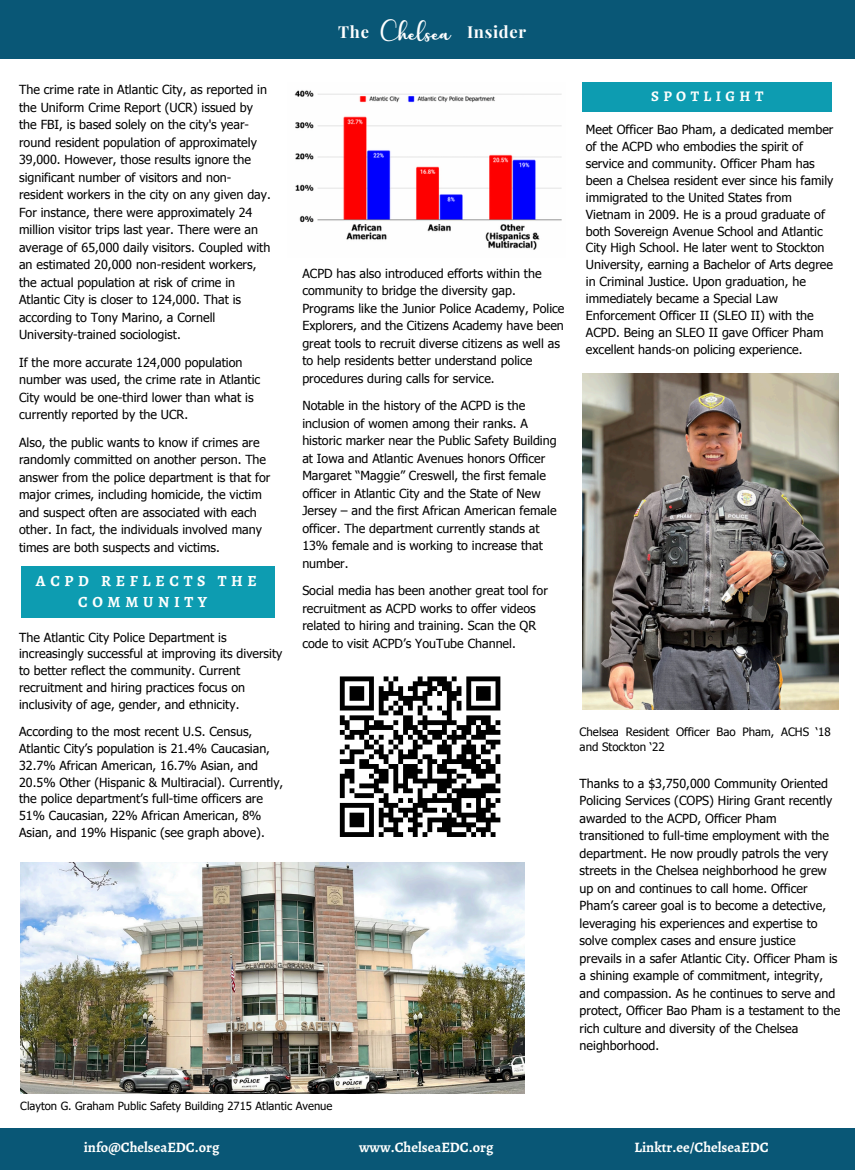
<style>
.page{position:relative;width:855px;height:1170px;background:#fff}
.page>*{position:absolute;margin:0;border:0;box-sizing:border-box;transform-origin:0 0}
.t1{font:17.12px "charlotte";color:#fff}
.t2{font:700 16.5px "Playfair Display";letter-spacing:.04em;color:#fff}
.t3{font:700 15.62px/21.5px "Alegreya";letter-spacing:.3em;color:#fefffe;text-align:center}
.t4{font:700 14.75px "Alegreya";letter-spacing:.3em;color:#fefffe}
.t5{font:700 14.38px "Alegreya";color:#fefffe}
.t6{font:12.5px/17.5px "Tahoma";color:#000}
.t7{font:11.5px/15px "Tahoma";color:#000}
.t8{font:11.25px "Tahoma";color:#000}
</style>
<div class="page">
<div style="left:0;top:0;width:855px;height:59px;background:#095776"></div>
<div style="left:0;top:1128px;width:855px;height:42px;background:#095776"></div>
<div style="left:582px;top:82px;width:250px;height:30px;background:#0d9cb1"></div>
<div style="left:21px;top:567px;width:254px;height:51px;background:#0d9cb1"></div>
<img style="left:582px;top:373px;width:257px;height:336px">
<svg style="left:339px;top:676px;width:162px;height:161px"></svg>
<img style="left:294px;top:90px;width:268px;height:160px">
<img style="left:20px;top:863px;width:505px;height:230px">
<p class="t6" style="left:19px;top:80px;width:253px">The crime rate in Atlantic City, as reported in the Uniform Crime Report (UCR) issued by the FBI, is based solely on the city's year&shy;round resident population of approximately 39,000. However, those results ignore the significant number of visitors and non&shy;resident workers in the city on any given day.<br>For instance, there were approximately 24 million visitor trips last year. There were an average of 65,000 daily visitors. Coupled with an estimated 20,000 non-resident workers, the actual population at risk of crime in Atlantic City is closer to 124,000. That is according to Tony Marino, a Cornell University-trained sociologist.</p>
<h4 class="t6" style="left:19px;top:353px;width:243px">If the more accurate 124,000 population number was used, the crime rate in Atlantic City would be one-third lower than what is currently reported by the UCR.</h4>
<h6 class="t6" style="left:19px;top:433px;width:253px">Also, the public wants to know if crimes are randomly committed on another person. The answer from the police department is that for major crimes, including homicide, the victim and suspect often are associated with each other. In fact, the individuals involved many times are both suspects and victims.</h6>
<h3 class="t3" style="left:36px;top:570px;width:222px">ACPD REFLECTS THE<br>COMMUNITY</h3>
<p class="t6" style="left:19px;top:628px;width:265px;line-height:16.9px">The Atlantic City Police Department is increasingly successful at improving its diversity to better reflect the community. Current recruitment and hiring practices focus on inclusivity of age, gender, and ethnicity.</p>
<h6 class="t6" style="left:19px;top:723px;width:266px;line-height:16.9px">According to the most recent U.S. Census, Atlantic City’s population is 21.4% Caucasian, 32.7% African American, 16.7% Asian, and 20.5% Other (Hispanic &amp; Multiracial). Currently, the police department’s full-time officers are 51% Caucasian, 22% African American, 8% Asian, and 19% Hispanic (see graph above).</h6>
<h6 class="t2" style="left:338px;top:20px;width:32px">The</h6>
<p class="t1" style="left:381px;top:24px;width:71px">Chelsea</p>
<h6 class="t2" style="left:467px;top:20px;width:61px">Insider</h6>
<h6 class="t6" style="left:302px;top:264px;width:264px">ACPD has also introduced efforts within the community to bridge the diversity gap.<br>Programs like the Junior Police Academy, Police Explorers, and the Citizens Academy have been great tools to recruit diverse citizens as well as to help residents better understand police procedures during calls for service.</h6>
<p class="t6" style="left:302px;top:397px;width:256px">Notable in the history of the ACPD is the inclusion of women among their ranks. A historic marker near the Public Safety Building at Iowa and Atlantic Avenues honors Officer Margaret “Maggie” Creswell, the first female officer in Atlantic City and the State of New Jersey – and the first African American female officer. The department currently stands at 13% female and is working to increase that number.</p>
<p class="t6" style="left:302px;top:582px;width:247px">Social media has been another great tool for recruitment as ACPD works to offer videos related to hiring and training. Scan the QR code to visit ACPD’s YouTube Channel.</p>
<h2 class="t4" style="left:651px;top:86px;width:114px">SPOTLIGHT</h2>
<h2 class="t6" style="left:586px;top:121px;width:249px;line-height:16.9px">Meet Officer Bao Pham, a dedicated member of the ACPD who embodies the spirit of service and community. Officer Pham has been a Chelsea resident ever since his family immigrated to the United States from Vietnam in 2009. He is a proud graduate of both Sovereign Avenue School and Atlantic City High School. He later went to Stockton University, earning a Bachelor of Arts degree in Criminal Justice. Upon graduation, he immediately became a Special Law Enforcement Officer II (SLEO II) with the ACPD. Being an SLEO II gave Officer Pham excellent hands-on policing experience.</h2>
<h5 class="t7" style="left:580px;top:723px;width:253px">Chelsea Resident Officer Bao Pham, ACHS ‘18 and Stockton ‘22</h5>
<h6 class="t6" style="left:580px;top:774px;width:262px">Thanks to a $3,750,000 Community Oriented Policing Services (COPS) Hiring Grant recently awarded to the ACPD, Officer Pham transitioned to full-time employment with the department. He now proudly patrols the very streets in the Chelsea neighborhood he grew up on and continues to call home. Officer Pham’s career goal is to become a detective, leveraging his experiences and expertise to solve complex cases and ensure justice prevails in a safer Atlantic City. Officer Pham is a shining example of commitment, integrity, and compassion. As he continues to serve and protect, Officer Bao Pham is a testament to the rich culture and diversity of the Chelsea neighborhood.</h6>
<h5 class="t8" style="left:20px;top:1098px;width:314px">Clayton G. Graham Public Safety Building 2715 Atlantic Avenue</h5>
<h6 class="t5" style="left:84px;top:1138px;width:137px">info@ChelseaEDC.org</h6>
<h1 class="t5" style="left:359px;top:1138px;width:136px">www.ChelseaEDC.org</h1>
<h6 class="t5" style="left:634px;top:1138px;width:136px">Linktr.ee/ChelseaEDC</h6>
</div>
